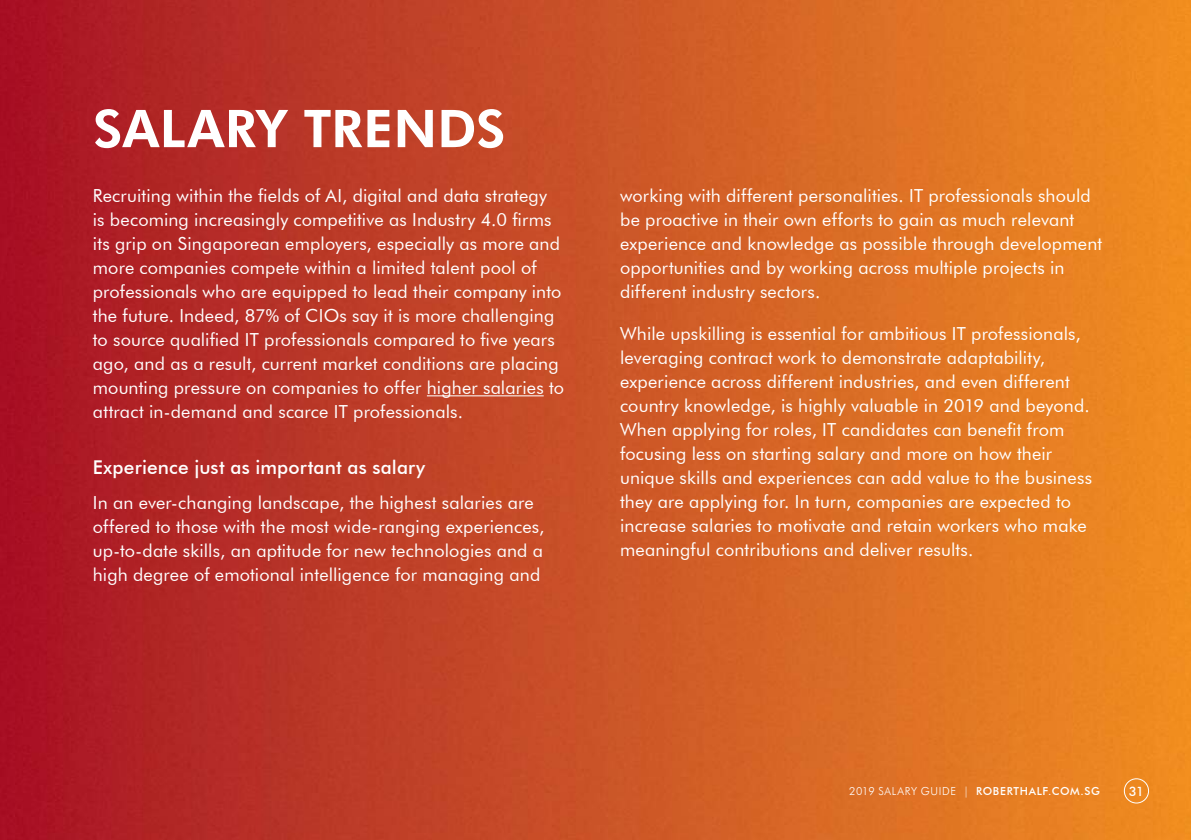
<style>
.page{position:relative;width:1191px;height:840px;background:#fff}
.page>*{position:absolute;margin:0;border:0;box-sizing:border-box;transform-origin:0 0}
.t1{font:800 52px "Futura BT";letter-spacing:.005em;color:#fff}
.t2{font:500 19px "Futura BT";letter-spacing:.01em;color:#fff}
.t3{font:18px/24px "Futura BT";letter-spacing:.01em;color:#fff}
.t4{font:500 13px "Futura BT";color:#fff}
.t5{font:500 11px "Futura BT";letter-spacing:.06em;color:#fff}
.s1{font-weight:300}
</style>
<div class="page">
<img style="left:0;top:0;width:1191px;height:839px">
<hr style="left:427px;top:395px;width:117px;height:1px;background:#fff">
<div style="left:1124px;top:778px;width:24px;height:24px;border:1px solid #fff;border-radius:50%"></div>
<h1 class="t1" style="left:93px;top:97px;width:413px">SALARY TRENDS</h1>
<p class="t3" style="left:93px;top:183px;width:472px">Recruiting within the fields of AI, digital and data strategy<br>is becoming increasingly competitive as Industry 4.0 firms its grip on Singaporean employers, especially as more and more companies compete within a limited talent pool of professionals who are equipped to lead their company into the future. Indeed, 87% of CIOs say it is more challenging to source qualified IT professionals compared to five years ago, and as a result, current market conditions are placing mounting pressure on companies to offer higher salaries to attract in-demand and scarce IT professionals.</p>
<p class="t2" style="left:93px;top:455px;width:334px">Experience just as important as salary</p>
<p class="t3" style="left:93px;top:490px;width:453px">In an ever-changing landscape, the highest salaries are offered to those with the most wide-ranging experiences, up-to-date skills, an aptitude for new technologies and a high degree of emotional intelligence for managing and</p>
<p class="t3" style="left:620px;top:183px;width:484px">working with different personalities. IT professionals should be proactive in their own efforts to gain as much relevant experience and knowledge as possible through development opportunities and by working across multiple projects in different industry sectors.</p>
<p class="t3" style="left:620px;top:321px;width:473px">While upskilling is essential for ambitious IT professionals, leveraging contract work to demonstrate adaptability, experience across different industries, and even different country knowledge, is highly valuable in 2019 and beyond.<br>When applying for roles, IT candidates can benefit from focusing less on starting salary and more on how their unique skills and experiences can add value to the business they are applying for. In turn, companies are expected to increase salaries to motivate and retain workers who make meaningful contributions and deliver results.</p>
<p class="t5" style="left:849px;top:784px;width:252px"><span class="s1">2019 SALARY GUIDE |</span> ROBERTHALF.COM.SG</p>
<p class="t4" style="left:1128px;top:782px;width:17px">31</p>
</div>
